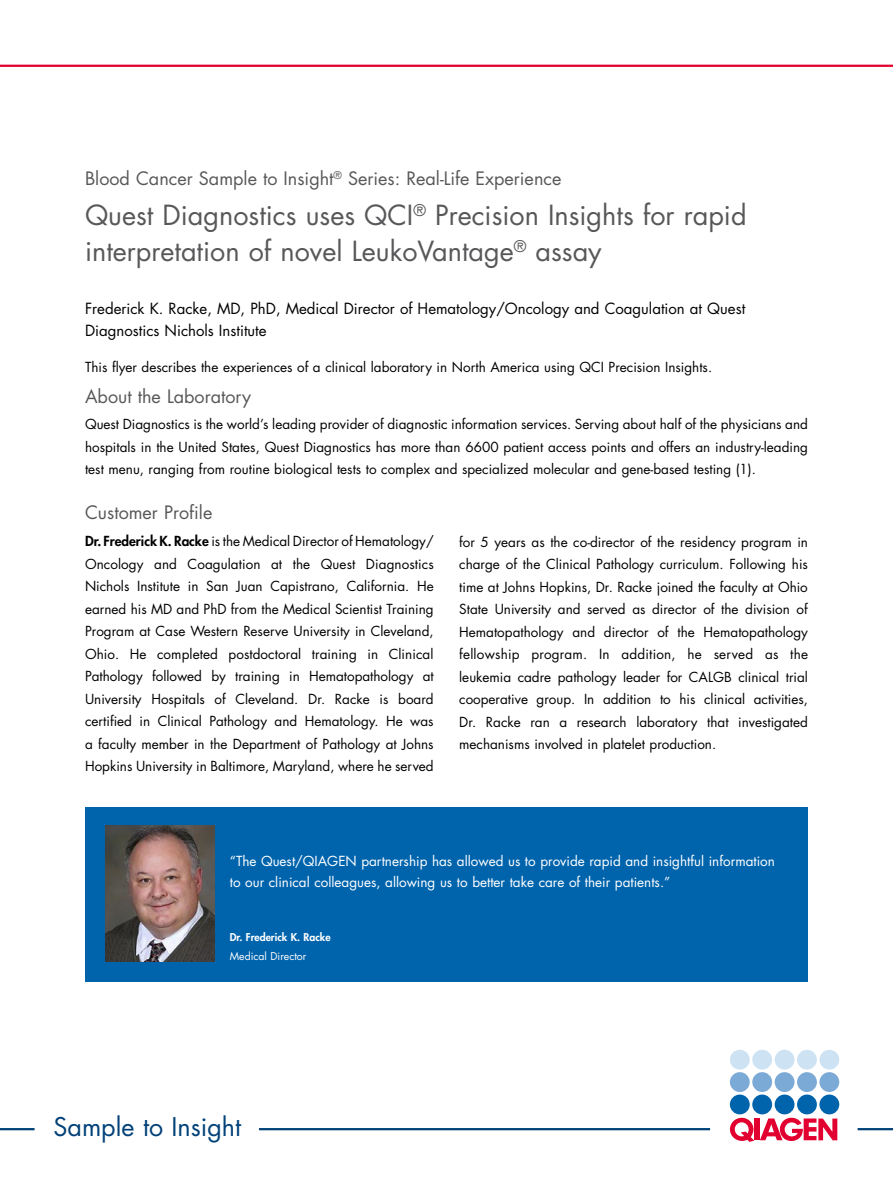
<style>
.page{position:relative;width:893px;height:1191px;background:#fff}
.page>*{position:absolute;margin:0;border:0;box-sizing:border-box;transform-origin:0 0}
.t1{font:27px/36px "Futura Std";color:#58585a}
.t2{font:25.05px "Futura Std";color:#004178}
.t3{font:18px "Futura Std";color:#58585a}
.t4{font:15px/22.5px "Futura Std";color:#000}
.t5{font:13.5px/22.5px "Futura Std";color:#000;text-align:justify}
.t6{font:13.5px/20.2px "Futura Std";color:#fff}
.t7{font:800 10.5px "Futura Std";color:#fff}
.t8{font:10.5px "Futura Std";color:#fff}
.s1{font-weight:800}
</style>
<div class="page">
<hr style="left:0;top:65px;width:893px;height:2px;background:#e20030">
<hr style="left:0;top:1128px;width:35px;height:2px;background:#004178">
<hr style="left:259px;top:1128px;width:451px;height:2px;background:#004178">
<div style="left:730px;top:1094px;width:20px;height:20px;background:#0064ad;border-radius:50%"></div>
<div style="left:752px;top:1094px;width:20px;height:20px;background:#0064ad;border-radius:50%"></div>
<div style="left:775px;top:1094px;width:19px;height:20px;background:#0064ad;border-radius:50%"></div>
<div style="left:797px;top:1094px;width:20px;height:20px;background:#0064ad;border-radius:50%"></div>
<div style="left:819px;top:1094px;width:20px;height:20px;background:#0064ad;border-radius:50%"></div>
<div style="left:730px;top:1072px;width:20px;height:20px;background:#7caad6;border-radius:50%"></div>
<div style="left:752px;top:1072px;width:20px;height:20px;background:#7caad6;border-radius:50%"></div>
<div style="left:775px;top:1072px;width:19px;height:20px;background:#7caad6;border-radius:50%"></div>
<div style="left:797px;top:1072px;width:20px;height:20px;background:#7caad6;border-radius:50%"></div>
<div style="left:819px;top:1072px;width:20px;height:20px;background:#7caad6;border-radius:50%"></div>
<div style="left:730px;top:1049px;width:20px;height:20px;background:#cde3f4;border-radius:50%"></div>
<div style="left:752px;top:1049px;width:20px;height:20px;background:#cde3f4;border-radius:50%"></div>
<div style="left:775px;top:1049px;width:19px;height:20px;background:#cde3f4;border-radius:50%"></div>
<div style="left:797px;top:1049px;width:20px;height:20px;background:#cde3f4;border-radius:50%"></div>
<div style="left:819px;top:1049px;width:20px;height:20px;background:#cde3f4;border-radius:50%"></div>
<svg style="left:730px;top:1117px;width:24px;height:24px"></svg>
<div style="left:755px;top:1118px;width:5px;height:22px;background:#e20030"></div>
<svg style="left:760px;top:1117px;width:77px;height:24px"></svg>
<hr style="left:858px;top:1128px;width:35px;height:2px;background:#004178">
<div style="left:85px;top:807px;width:723px;height:174px;background:#0064ad"></div>
<img style="left:105px;top:825px;width:110px;height:136px">
<h3 class="t3" style="left:85px;top:167px;width:478px">Blood Cancer Sample to Insight<sup>®</sup> Series: Real-Life Experience</h3>
<h1 class="t1" style="left:85px;top:198px;width:663px">Quest Diagnostics uses QCI<sup>®</sup> Precision Insights for rapid interpretation of novel LeukoVantage<sup>®</sup> assay</h1>
<p class="t4" style="left:85px;top:297px;width:662px">Frederick K. Racke, MD, PhD, Medical Director of Hematology/Oncology and Coagulation at Quest<br>Diagnostics Nichols Institute</p>
<p class="t5" style="left:85px;top:355px;width:629px">This flyer describes the experiences of a clinical laboratory in North America using QCI Precision Insights.</p>
<h3 class="t3" style="left:85px;top:384px;width:168px">About the Laboratory</h3>
<p class="t5" style="left:85px;top:413px;width:724px">Quest Diagnostics is the world’s leading provider of diagnostic information services. Serving about half of the physicians and hospitals in the United States, Quest Diagnostics has more than 6600 patient access points and offers an industry-leading test menu, ranging from routine biological tests to complex and specialized molecular and gene-based testing (1).</p>
<h3 class="t3" style="left:85px;top:501px;width:129px">Customer Profile</h3>
<p class="t5" style="left:85px;top:530px;width:350px"><span class="s1">Dr. Frederick K. Racke</span> is the Medical Director of Hematology/ Oncology and Coagulation at the Quest Diagnostics Nichols Institute in San Juan Capistrano, California. He earned his MD and PhD from the Medical Scientist Training Program at Case Western Reserve University in Cleveland, Ohio. He completed postdoctoral training in Clinical Pathology followed by training in Hematopathology at University Hospitals of Cleveland. Dr. Racke is board certified in Clinical Pathology and Hematology. He was a faculty member in the Department of Pathology at Johns Hopkins University in Baltimore, Maryland, where he served</p>
<p class="t5" style="left:459px;top:530px;width:350px">for 5 years as the co-director of the residency program in charge of the Clinical Pathology curriculum. Following his time at Johns Hopkins, Dr. Racke joined the faculty at Ohio State University and served as director of the division of Hematopathology and director of the Hematopathology fellowship program. In addition, he served as the leukemia cadre pathology leader for CALGB clinical trial cooperative group. In addition to his clinical activities, Dr. Racke ran a research laboratory that investigated mechanisms involved in platelet production.</p>
<p class="t6" style="left:230px;top:851px;width:547px">“The Quest/QIAGEN partnership has allowed us to provide rapid and insightful information to our clinical colleagues, allowing us to better take care of their patients.”</p>
<p class="t7" style="left:230px;top:930px;width:102px">Dr. Frederick K. Racke</p>
<p class="t8" style="left:230px;top:950px;width:78px">Medical Director</p>
<h2 class="t2" style="left:54px;top:1110px;width:189px">Sample to Insight</h2>
</div>
